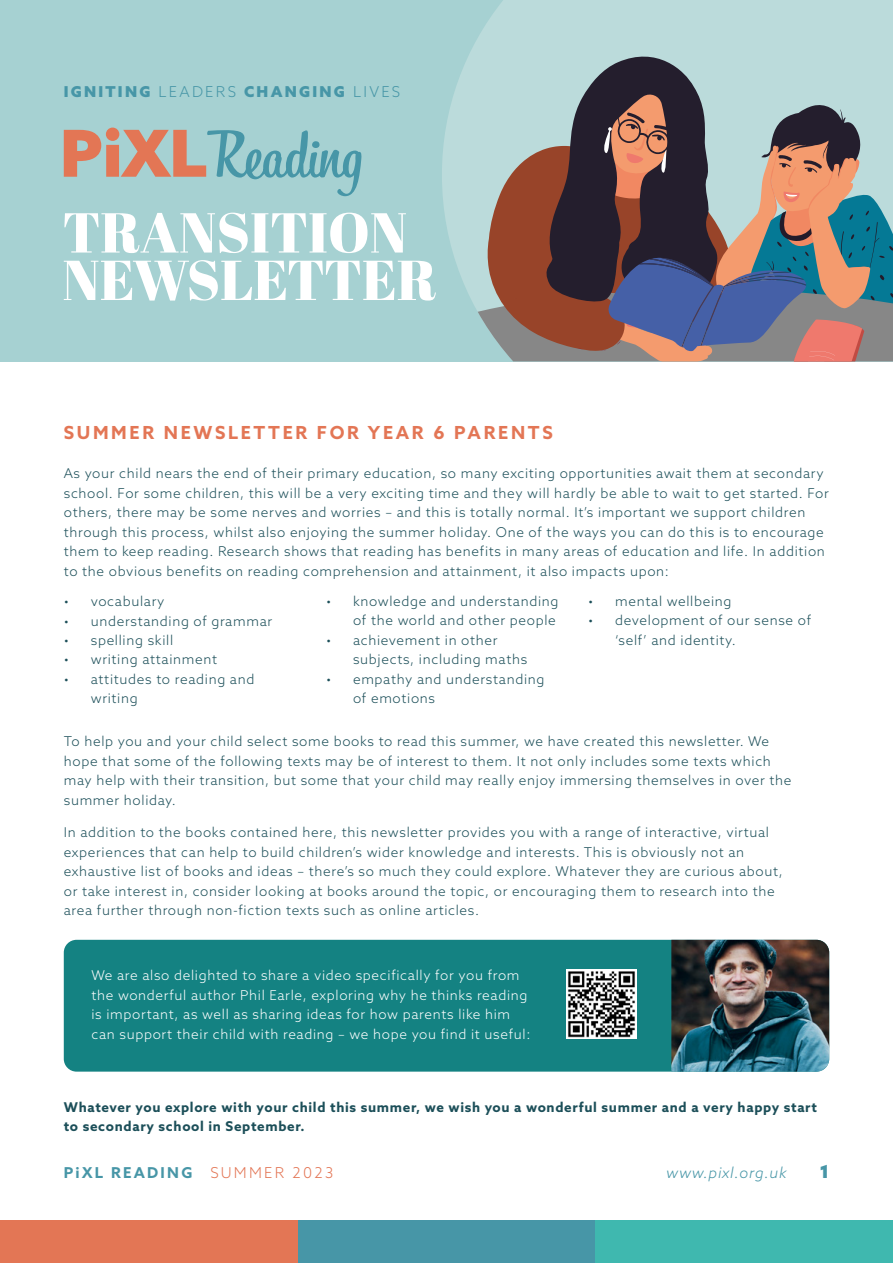
<style>
.page{position:relative;width:893px;height:1263px;background:#fff}
.page>*{position:absolute;margin:0;border:0;box-sizing:border-box;transform-origin:0 0}
.t1{font:700 18px "Azo Sans";letter-spacing:.15em;color:#e37655}
.t2{font:900 18px "Azo Sans";color:#4796a7}
.t3{font:900 15px "Azo Sans";letter-spacing:.15em;color:#4796a7}
.t4{font:700 15px "Azo Sans";letter-spacing:.15em;color:#4796a7}
.t5{font:italic 300 15px "Azo Sans";letter-spacing:.05em;color:#4796a7}
.t6{font:300 13.5px/19.5px "Azo Sans";letter-spacing:.05em;color:#1c4f59}
.t7{font:300 13.5px/19.5px "Azo Sans";letter-spacing:.05em;color:#fff}
.t8{font:700 13.5px/19.5px "Azo Sans";letter-spacing:.05em;color:#1c4f59}
.s1{font-weight:300}
.s2{font-weight:300;color:#e37655}
</style>
<div class="page">
<div style="left:0;top:0;width:893px;height:361px;background:#a6d1d2"></div>
<div style="left:459px;top:0;width:434px;height:79px;background:#bbdbdb"></div>
<svg style="left:541px;top:46px;width:182px;height:33px;background:#96adb1"></svg>
<div style="left:595px;top:1220px;width:298px;height:43px;background:#3fb8af"></div>
<div style="left:298px;top:1220px;width:297px;height:43px;background:#4796a7"></div>
<div style="left:0;top:1220px;width:298px;height:43px;background:#e37655"></div>
<svg style="left:64px;top:79px;width:829px;height:283px"></svg>
<div style="left:64px;top:940px;width:765px;height:131px;background:#148282;border-radius:13px"></div>
<img style="left:567px;top:969px;width:69px;height:70px">
<img style="left:671px;top:940px;width:158px;height:131px">
<p class="t3" style="left:64px;top:81px;width:338px">IGNITING <span class="s1">LEADERS</span> CHANGING <span class="s1">LIVES</span></p>
<h1 class="t1" style="left:64px;top:421px;width:490px">SUMMER NEWSLETTER FOR YEAR 6 PARENTS</h1>
<p class="t6" style="left:64px;top:464px;width:766px">As your child nears the end of their primary education, so many exciting opportunities await them at secondary school. For some children, this will be a very exciting time and they will hardly be able to wait to get started. For others, there may be some nerves and worries – and this is totally normal. It’s important we support children through this process, whilst also enjoying the summer holiday. One of the ways you can do this is to encourage them to keep reading. Research shows that reading has benefits in many areas of education and life. In addition to the obvious benefits on reading comprehension and attainment, it also impacts upon:</p>
<p class="t6" style="left:64px;top:591px;width:102px">• vocabulary</p>
<p class="t6" style="left:64px;top:611px;width:210px">• understanding of grammar</p>
<p class="t6" style="left:64px;top:630px;width:111px">• spelling skill</p>
<p class="t6" style="left:64px;top:650px;width:155px">• writing attainment</p>
<p class="t6" style="left:91px;top:669px;width:165px;text-indent:-27px">• attitudes to reading and writing</p>
<p class="t6" style="left:588px;top:591px;width:145px">• mental wellbeing</p>
<p class="t6" style="left:615px;top:611px;width:198px;text-indent:-27px">• development of our sense of ‘self’ and identity.</p>
<p class="t6" style="left:326px;top:591px;width:234px;text-align:right">• knowledge and understanding of the world and other people</p>
<p class="t6" style="left:353px;top:630px;width:176px;text-indent:-27px">• achievement in other subjects, including maths</p>
<p class="t6" style="left:353px;top:669px;width:193px;text-indent:-27px">• empathy and understanding of emotions</p>
<p class="t6" style="left:64px;top:732px;width:729px">To help you and your child select some books to read this summer, we have created this newsletter. We hope that some of the following texts may be of interest to them. It not only includes some texts which may help with their transition, but some that your child may really enjoy immersing themselves in over the summer holiday.</p>
<p class="t6" style="left:64px;top:822px;width:720px">In addition to the books contained here, this newsletter provides you with a range of interactive, virtual experiences that can help to build children’s wider knowledge and interests. This is obviously not an exhaustive list of books and ideas – there’s so much they could explore. Whatever they are curious about, or take interest in, consider looking at books around the topic, or encouraging them to research into the area further through non-fiction texts such as online articles.</p>
<p class="t7" style="left:91px;top:965px;width:440px">We are also delighted to share a video specifically for you from the wonderful author Phil Earle, exploring why he thinks reading is important, as well as sharing ideas for how parents like him can support their child with reading – we hope you find it useful:</p>
<p class="t8" style="left:64px;top:1097px;width:755px">Whatever you explore with your child this summer, we wish you a wonderful summer and a very happy start to secondary school in September.</p>
<p class="t4" style="left:64px;top:1162px;width:271px">PiXL READING <span class="s2">SUMMER 2023</span></p>
<p class="t5" style="left:666px;top:1163px;width:122px">www.pixl.org.uk</p>
<h1 class="t2" style="left:820px;top:1159px;width:11px">1</h1>
</div>
